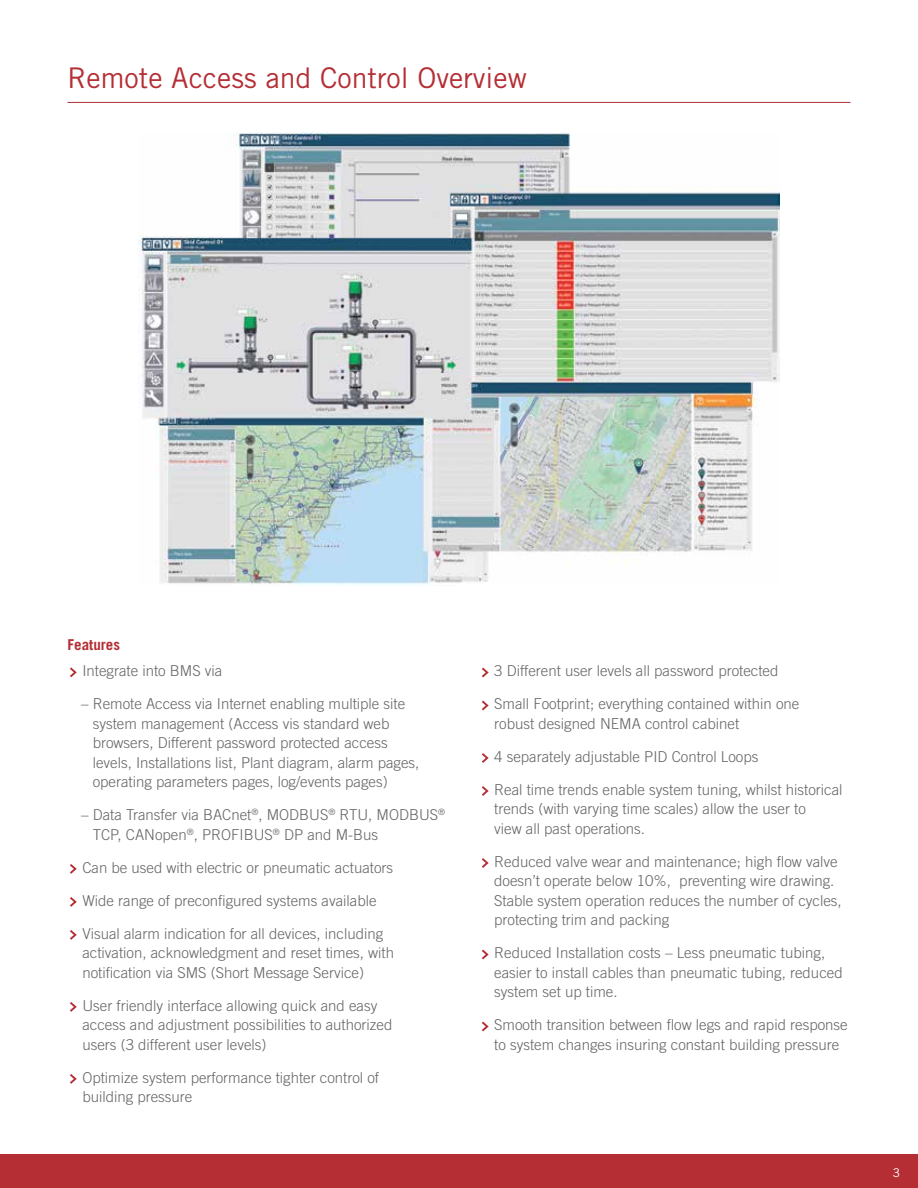
<style>
.page{position:relative;width:918px;height:1188px;background:#fff}
.page>*{position:absolute;margin:0;border:0;box-sizing:border-box;transform-origin:0 0}
.t1{font:28.5px "Trade Gothic LT Std";color:#b42e34}
.t2{font:300 15px/19.5px "Trade Gothic LT Std";color:#636466}
.t3{font:700 15px "Trade Gothic LT Std";color:#b42e34}
.t4{font:12px "Trade Gothic LT Std";color:#fff}
</style>
<div class="page">
<div style="left:0;top:1155px;width:918px;height:33px;background:#b42e34"></div>
<hr style="left:68px;top:102px;width:782px;height:1px;background:#b42e34">
<img style="left:138px;top:132px;width:642px;height:453px">
<svg style="left:70px;top:667px;width:7px;height:11px"></svg>
<svg style="left:70px;top:864px;width:7px;height:10px"></svg>
<svg style="left:70px;top:897px;width:7px;height:10px"></svg>
<svg style="left:70px;top:930px;width:7px;height:10px"></svg>
<svg style="left:70px;top:1002px;width:7px;height:10px"></svg>
<svg style="left:70px;top:1074px;width:7px;height:10px"></svg>
<svg style="left:482px;top:667px;width:7px;height:11px"></svg>
<svg style="left:482px;top:700px;width:7px;height:11px"></svg>
<svg style="left:481px;top:753px;width:8px;height:10px"></svg>
<svg style="left:481px;top:786px;width:8px;height:10px"></svg>
<svg style="left:481px;top:858px;width:8px;height:10px"></svg>
<svg style="left:482px;top:949px;width:7px;height:11px"></svg>
<svg style="left:482px;top:1021px;width:7px;height:11px"></svg>
<h1 class="t1" style="left:68px;top:61px;width:461px">Remote Access and Control Overview</h1>
<p class="t3" style="left:68px;top:636px;width:54px">Features</p>
<p class="t2" style="left:82px;top:661px;width:142px">Integrate into BMS via</p>
<p class="t2" style="left:93px;top:694px;width:328px;text-indent:-12px">– Remote Access via Internet enabling multiple site system management (Access vis standard web browsers, Different password protected access levels, Installations list, Plant diagram, alarm pages, operating parameters pages, log/events pages)</p>
<p class="t2" style="left:93px;top:805px;width:354px;text-indent:-12px">– Data Transfer via BACnet<sup>®</sup>, MODBUS<sup>®</sup> RTU, MODBUS<sup>®<br></sup>TCP, CANopen<sup>®</sup>, PROFIBUS<sup>®</sup> DP and M-Bus</p>
<p class="t2" style="left:82px;top:858px;width:312px">Can be used with electric or pneumatic actuators</p>
<p class="t2" style="left:82px;top:891px;width:296px">Wide range of preconfigured systems available</p>
<p class="t2" style="left:82px;top:924px;width:313px">Visual alarm indication for all devices, including activation, acknowledgment and reset times, with notification via SMS (Short Message Service)</p>
<p class="t2" style="left:82px;top:996px;width:312px">User friendly interface allowing quick and easy access and adjustment possibilities to authorized users (3 different user levels)</p>
<p class="t2" style="left:82px;top:1068px;width:298px">Optimize system performance tighter control of building pressure</p>
<p class="t2" style="left:494px;top:661px;width:286px">3 Different user levels all password protected</p>
<p class="t2" style="left:494px;top:694px;width:307px">Small Footprint; everything contained within one robust designed NEMA control cabinet</p>
<p class="t2" style="left:494px;top:747px;width:266px">4 separately adjustable PID Control Loops</p>
<p class="t2" style="left:494px;top:780px;width:350px">Real time trends enable system tuning, whilst historical trends (with varying time scales) allow the user to<br>view all past operations.</p>
<p class="t2" style="left:494px;top:852px;width:349px">Reduced valve wear and maintenance; high flow valve doesn’t operate below 10%, preventing wire drawing.<br>Stable system operation reduces the number of cycles, protecting trim and packing</p>
<p class="t2" style="left:494px;top:943px;width:350px">Reduced Installation costs – Less pneumatic tubing, easier to install cables than pneumatic tubing, reduced system set up time.</p>
<p class="t2" style="left:494px;top:1015px;width:355px">Smooth transition between flow legs and rapid response to system changes insuring constant building pressure</p>
<p class="t4" style="left:893px;top:1166px;width:9px">3</p>
</div>
